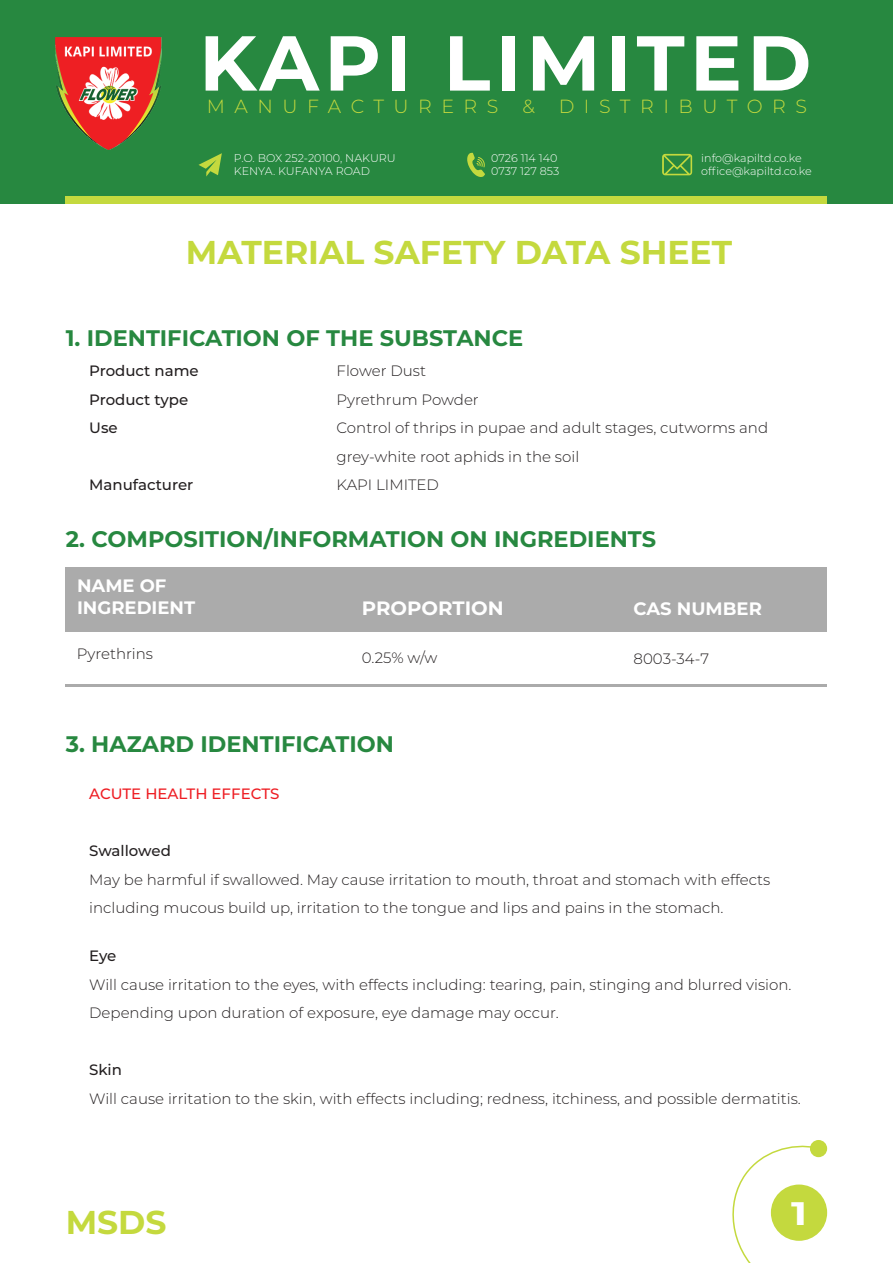
<style>
.page{position:relative;width:893px;height:1263px;background:#fff}
.page>*{position:absolute;margin:0;border:0;box-sizing:border-box;transform-origin:0 0}
.t1{font:700 77.7px "Montserrat";letter-spacing:.07em;color:#fff}
.t2{font:700 33px "Montserrat";color:#c4d93e}
.t3{font:700 32.55px "Montserrat";color:#fff;scale:1.25 1}
.t4{font:700 22.5px "Montserrat";color:#278840}
.t5{font:700 19.35px "Montserrat";color:#fff}
.t6{font:300 19.05px "Montserrat";letter-spacing:.5em;color:#c4d93e}
.t7{font:700 18px/21.6px "Montserrat";color:#fff}
.t8{font:300 15px/28.5px "Montserrat";color:#231f20}
.t9{font:500 15px/28.5px "Montserrat";color:#231f20}
.t10{font:500 15px "Montserrat";color:#ee1d23}
.t11{font:300 11.1px/13.4px "Montserrat";color:#fff}
</style>
<div class="page">
<div style="left:0;top:0;width:893px;height:203px;background:#278840"></div>
<img style="left:55px;top:38px;width:107px;height:111px">
<div style="left:66px;top:196px;width:761px;height:7px;background:#c4d93e"></div>
<div style="left:66px;top:567px;width:761px;height:65px;background:#ababab"></div>
<hr style="left:66px;top:685px;width:761px;height:2px;background:#ababab">
<svg style="left:199px;top:153px;width:23px;height:24px"></svg>
<svg style="left:467px;top:153px;width:18px;height:24px"></svg>
<svg style="left:662px;top:154px;width:30px;height:21px"></svg>
<div style="left:771px;top:1184px;width:56px;height:57px;background:#c4d93e;border-radius:50%"></div>
<div style="left:810px;top:1140px;width:17px;height:17px;background:#c4d93e;border-radius:50%"></div>
<svg style="left:732px;top:1142px;width:88px;height:121px"></svg>
<h1 class="t1" style="left:199px;top:7px;width:614px">KAPI LIMITED</h1>
<p class="t6" style="left:207px;top:94px;width:293px">MANUFACTURERS</p>
<p class="t6" style="left:522px;top:94px;width:14px">&amp;</p>
<p class="t6" style="left:559px;top:94px;width:250px">DISTRIBUTORS</p>
<p class="t11" style="left:234px;top:151px;width:163px">P.O. BOX 252-20100, NAKURU<br>KENYA. KUFANYA ROAD</p>
<p class="t11" style="left:491px;top:151px;width:70px">0726 114 140<br>0737 127 853</p>
<p class="t11" style="left:701px;top:151px;width:112px">info@kapiltd.co.ke office@kapiltd.co.ke</p>
<h2 class="t2" style="left:186px;top:229px;width:548px">MATERIAL SAFETY DATA SHEET</h2>
<h3 class="t4" style="left:66px;top:322px;width:459px">1. IDENTIFICATION OF THE SUBSTANCE</h3>
<p class="t9" style="left:89px;top:356px;width:111px">Product name<br>Product type<br>Use</p>
<p class="t9" style="left:89px;top:470px;width:106px">Manufacturer</p>
<p class="t8" style="left:337px;top:356px;width:433px">Flower Dust<br>Pyrethrum Powder<br>Control of thrips in pupae and adult stages, cutworms and grey-white root aphids in the soil<br>KAPI LIMITED</p>
<h3 class="t4" style="left:66px;top:523px;width:592px">2. COMPOSITION/INFORMATION ON INGREDIENTS</h3>
<p class="t7" style="left:77px;top:574px;width:120px">NAME OF<br>INGREDIENT</p>
<p class="t5" style="left:362px;top:594px;width:143px">PROPORTION</p>
<p class="t7" style="left:634px;top:597px;width:130px">CAS NUMBER</p>
<p class="t8" style="left:77px;top:639px;width:78px">Pyrethrins</p>
<p class="t8" style="left:362px;top:643px;width:77px">0.25% w/w</p>
<p class="t8" style="left:634px;top:644px;width:77px">8003-34-7</p>
<h3 class="t4" style="left:66px;top:728px;width:330px">3. HAZARD IDENTIFICATION</h3>
<p class="t10" style="left:89px;top:784px;width:192px">ACUTE HEALTH EFFECTS</p>
<p class="t9" style="left:89px;top:836px;width:83px">Swallowed</p>
<p class="t8" style="left:89px;top:865px;width:683px">May be harmful if swallowed. May cause irritation to mouth, throat and stomach with effects including mucous build up, irritation to the tongue and lips and pains in the stomach.</p>
<p class="t9" style="left:89px;top:941px;width:29px">Eye</p>
<p class="t8" style="left:89px;top:969px;width:704px">Will cause irritation to the eyes, with effects including: tearing, pain, stinging and blurred vision.<br>Depending upon duration of exposure, eye damage may occur.</p>
<p class="t9" style="left:89px;top:1055px;width:34px">Skin</p>
<p class="t8" style="left:89px;top:1083px;width:713px">Will cause irritation to the skin, with effects including; redness, itchiness, and possible dermatitis.</p>
<h2 class="t2" style="left:66px;top:1198px;width:102px">MSDS</h2>
<h3 class="t3" style="left:791px;top:1190px;width:14px">1</h3>
</div>
